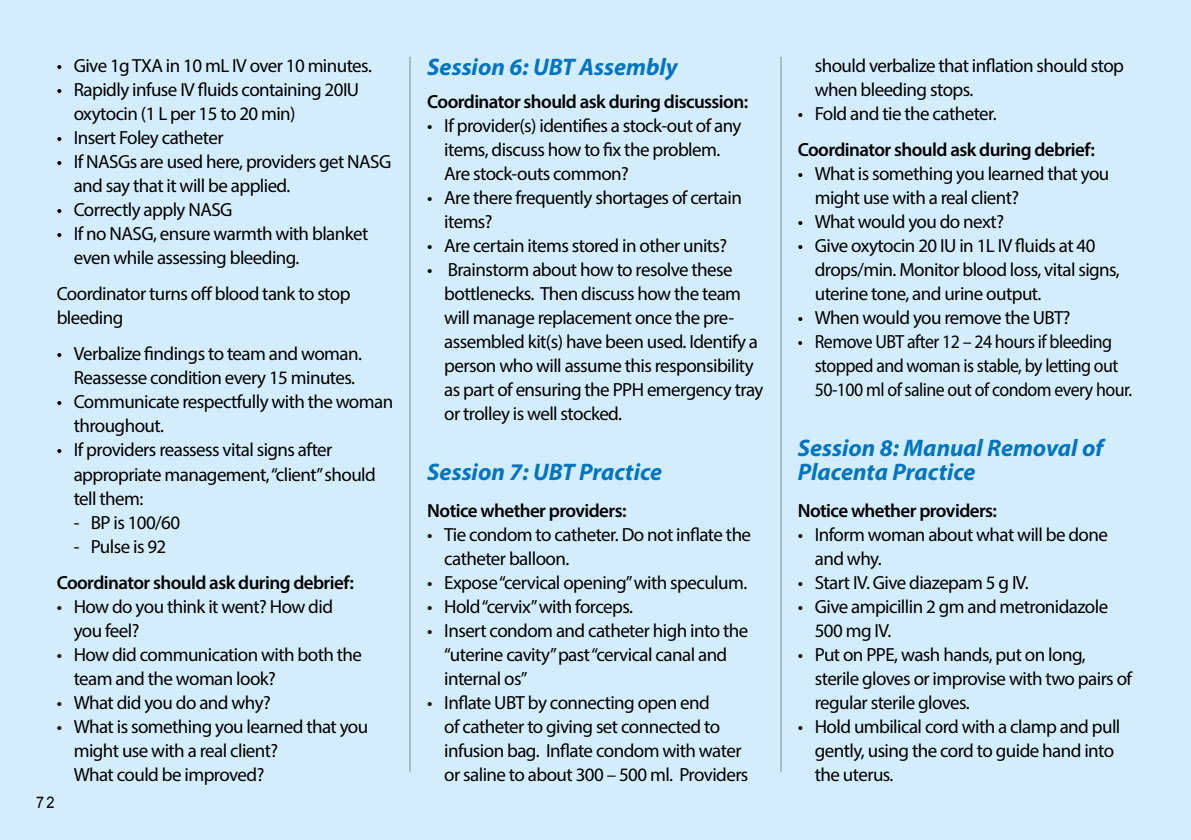
<style>
.page{position:relative;width:1191px;height:840px;background:#fff}
.page>*{position:absolute;margin:0;border:0;box-sizing:border-box;transform-origin:0 0}
.t1{font:italic 700 24px/24px "Myriad Pro";color:#0075bf}
.t2{font:19px/24px "Myriad Pro";letter-spacing:-.03em;color:#000}
.t3{font:600 19px "Myriad Pro";letter-spacing:-.03em;color:#000}
.t4{font:19px/24px "Myriad Pro";letter-spacing:-.03em;color:#000;scale:.94 1}
.t5{font:16px "Arial";color:#000;scale:.91 1}
</style>
<div class="page">
<div style="left:0;top:0;width:1191px;height:839px;background:#d4edfc"></div>
<hr style="left:409px;top:57px;width:1px;height:714px;background:#000">
<hr style="left:780px;top:57px;width:1px;height:714px;background:#000">
<p class="t2" style="left:57px;top:53px;width:317px">• Give 1g TXA in 10 mL IV over 10 minutes.</p>
<p class="t2" style="left:74px;top:77px;width:287px;text-indent:-17px">• Rapidly infuse IV fluids containing 20IU oxytocin (1 L per 15 to 20 min)</p>
<p class="t2" style="left:57px;top:125px;width:168px">• Insert Foley catheter</p>
<p class="t2" style="left:74px;top:149px;width:319px;text-indent:-17px">• If NASGs are used here, providers get NASG and say that it will be applied.</p>
<p class="t2" style="left:57px;top:197px;width:177px">• Correctly apply NASG</p>
<p class="t2" style="left:74px;top:221px;width:296px;text-indent:-17px">• If no NASG, ensure warmth with blanket even while assessing bleeding.</p>
<p class="t2" style="left:57px;top:281px;width:295px">Coordinator turns off blood tank to stop bleeding</p>
<p class="t2" style="left:57px;top:341px;width:307px;text-align:center">• Verbalize findings to team and woman.<br>Reassesse condition every 15 minutes.</p>
<p class="t2" style="left:74px;top:389px;width:321px;text-indent:-17px">• Communicate respectfully with the woman throughout.</p>
<p class="t2" style="left:74px;top:437px;width:304px;text-indent:-17px">• If providers reassess vital signs after appropriate management, “client” should tell them:</p>
<p class="t2" style="left:74px;top:509px;width:108px">- BP is 100/60</p>
<p class="t2" style="left:74px;top:533px;width:94px">- Pulse is 92</p>
<p class="t3" style="left:57px;top:569px;width:299px">Coordinator should ask during debrief:</p>
<p class="t2" style="left:74px;top:593px;width:261px;text-indent:-17px">• How do you think it went? How did you feel?</p>
<p class="t2" style="left:74px;top:641px;width:290px;text-indent:-17px">• How did communication with both the team and the woman look?</p>
<p class="t2" style="left:57px;top:689px;width:215px">• What did you do and why?</p>
<p class="t2" style="left:74px;top:713px;width:296px;text-indent:-17px">• What is something you learned that you might use with a real client?<br>What could be improved?</p>
<p class="t5" style="left:36px;top:791px;width:22px">72</p>
<p class="t1" style="left:427px;top:54px;width:252px">Session 6: UBT Assembly</p>
<p class="t3" style="left:427px;top:90px;width:322px">Coordinator should ask during discussion:</p>
<p class="t2" style="left:444px;top:113px;width:299px;text-indent:-17px">• If provider(s) identifies a stock-out of any items, discuss how to fix the problem.<br>Are stock-outs common?</p>
<p class="t2" style="left:444px;top:185px;width:299px;text-indent:-17px">• Are there frequently shortages of certain items?</p>
<p class="t2" style="left:427px;top:233px;width:301px">• Are certain items stored in other units?</p>
<p class="t2" style="left:444px;top:257px;width:321px;text-indent:-17px">• Brainstorm about how to resolve these bottlenecks. Then discuss how the team will manage replacement once the pre&shy;assembled kit(s) have been used. Identify a person who will assume this responsibility as part of ensuring the PPH emergency tray or trolley is well stocked.</p>
<p class="t1" style="left:427px;top:458px;width:236px">Session 7: UBT Practice</p>
<p class="t3" style="left:427px;top:498px;width:201px">Notice whether providers:</p>
<p class="t2" style="left:444px;top:521px;width:308px;text-indent:-17px">• Tie condom to catheter. Do not inflate the catheter balloon.</p>
<p class="t2" style="left:427px;top:569px;width:321px">• Expose “cervical opening” with speculum.</p>
<p class="t2" style="left:427px;top:593px;width:207px">• Hold “cervix” with forceps.</p>
<p class="t2" style="left:444px;top:617px;width:305px;text-indent:-17px">• Insert condom and catheter high into the “uterine cavity” past “cervical canal and internal os”</p>
<p class="t2" style="left:444px;top:689px;width:306px;text-indent:-17px">• Inflate UBT by connecting open end<br>of catheter to giving set connected to infusion bag. Inflate condom with water or saline to about 300 – 500 ml. Providers</p>
<p class="t2" style="left:814px;top:53px;width:311px">should verbalize that inflation should stop when bleeding stops.</p>
<p class="t2" style="left:797px;top:101px;width:200px">• Fold and tie the catheter.</p>
<p class="t3" style="left:797px;top:138px;width:299px">Coordinator should ask during debrief:</p>
<p class="t2" style="left:814px;top:161px;width:296px;text-indent:-17px">• What is something you learned that you might use with a real client?</p>
<p class="t2" style="left:797px;top:209px;width:208px">• What would you do next?</p>
<p class="t2" style="left:814px;top:233px;width:306px;text-indent:-17px">• Give oxytocin 20 IU in 1L IV fluids at 40 drops/min. Monitor blood loss, vital signs, uterine tone, and urine output.</p>
<p class="t2" style="left:797px;top:305px;width:274px">• When would you remove the UBT?</p>
<p class="t4" style="left:814px;top:329px;width:339px;text-indent:-17px">• Remove UBT after 12 – 24 hours if bleeding stopped and woman is stable, by letting out<br>50-100 ml of saline out of condom every hour.</p>
<p class="t1" style="left:797px;top:434px;width:307px">Session 8: Manual Removal of<br>Placenta Practice</p>
<p class="t3" style="left:797px;top:498px;width:201px">Notice whether providers:</p>
<p class="t2" style="left:814px;top:521px;width:295px;text-indent:-17px">• Inform woman about what will be done and why.</p>
<p class="t2" style="left:797px;top:569px;width:233px">• Start IV. Give diazepam 5 g IV.</p>
<p class="t2" style="left:814px;top:593px;width:295px;text-indent:-17px">• Give ampicillin 2 gm and metronidazole<br>500 mg IV.</p>
<p class="t2" style="left:814px;top:641px;width:319px;text-indent:-17px">• Put on PPE, wash hands, put on long, sterile gloves or improvise with two pairs of regular sterile gloves.</p>
<p class="t2" style="left:814px;top:713px;width:307px;text-indent:-17px">• Hold umbilical cord with a clamp and pull gently, using the cord to guide hand into the uterus.</p>
</div>
